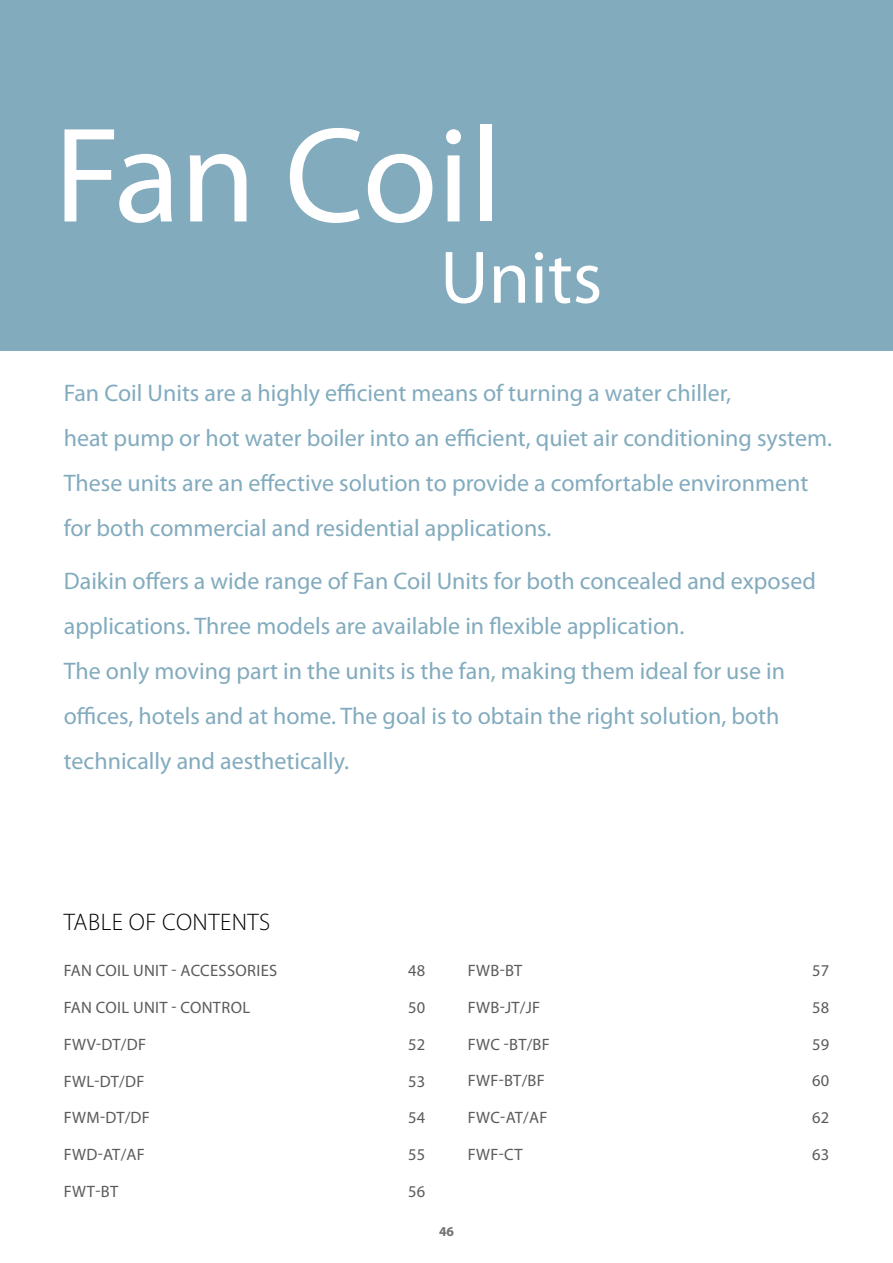
<style>
.page{position:relative;width:893px;height:1263px;background:#fff}
.page>*{position:absolute;margin:0;border:0;box-sizing:border-box;transform-origin:0 0}
.t1{font:136.5px "Myriad Pro";color:#fff}
.t2{font:75px "Myriad Pro";color:#fff}
.t3{font:24px/45px "Myriad Pro";color:#82abbe}
.t4{font:300 24px "Myriad Pro";letter-spacing:.02em;color:#000}
.t5{font:16.5px "Myriad Pro";letter-spacing:.02em;color:#5a5b5d}
.t6{font:700 13.5px "Myriad Pro";color:#707172}
</style>
<div class="page">
<div style="left:0;top:0;width:893px;height:351px;background:#82abbe"></div>
<h1 class="t1" style="left:54px;top:91px;width:449px">Fan Coil</h1>
<h2 class="t2" style="left:440px;top:231px;width:164px">Units</h2>
<p class="t3" style="left:64px;top:370px;width:770px">Fan Coil Units are a highly efficient means of turning a water chiller,<br>heat pump or hot water boiler into an efficient, quiet air conditioning system.<br>These units are an effective solution to provide a comfortable environment for both commercial and residential applications.</p>
<p class="t3" style="left:64px;top:558px;width:754px">Daikin offers a wide range of Fan Coil Units for both concealed and exposed applications. Three models are available in flexible application.<br>The only moving part in the units is the fan, making them ideal for use in offices, hotels and at home. The goal is to obtain the right solution, both technically and aesthetically.</p>
<p class="t4" style="left:64px;top:907px;width:13px">TABL</p>
<p class="t4" style="left:112px;top:907px;width:160px">E OF CO NTENTS</p>
<p class="t5" style="left:64px;top:960px;width:126px">FAn COIL UNIT - accessories</p>
<p class="t5" style="left:408px;top:960px;width:18px">48</p>
<p class="t5" style="left:64px;top:997px;width:188px">FAn COIL UNIT - CONTROL</p>
<p class="t5" style="left:408px;top:997px;width:18px">50</p>
<p class="t5" style="left:64px;top:1034px;width:12px">fwv</p>
<p class="t5" style="left:96px;top:1034px;width:38px">-dt/df</p>
<p class="t5" style="left:408px;top:1034px;width:18px">52</p>
<p class="t5" style="left:64px;top:1071px;width:11px">fwl</p>
<p class="t5" style="left:95px;top:1071px;width:38px">-dt/df</p>
<p class="t5" style="left:408px;top:1071px;width:18px">53</p>
<p class="t5" style="left:64px;top:1107px;width:74px">fwm-dt/df</p>
<p class="t5" style="left:408px;top:1107px;width:18px">54</p>
<p class="t5" style="left:64px;top:1144px;width:12px">fwd</p>
<p class="t5" style="left:98px;top:1144px;width:39px">-at/af</p>
<p class="t5" style="left:408px;top:1144px;width:18px">55</p>
<p class="t5" style="left:64px;top:1181px;width:47px">FWT-bt</p>
<p class="t5" style="left:408px;top:1181px;width:18px">56</p>
<p class="t6" style="left:439px;top:1223px;width:16px">46</p>
<p class="t5" style="left:468px;top:960px;width:47px">FWb-bt</p>
<p class="t5" style="left:812px;top:960px;width:18px">57</p>
<p class="t5" style="left:468px;top:997px;width:11px">fwb</p>
<p class="t5" style="left:500px;top:997px;width:37px">-jt/jf</p>
<p class="t5" style="left:812px;top:997px;width:18px">58</p>
<p class="t5" style="left:468px;top:1034px;width:72px">FWC -bt/bf</p>
<p class="t5" style="left:812px;top:1034px;width:18px">59</p>
<p class="t5" style="left:468px;top:1071px;width:79px">FWF-BT/BF</p>
<p class="t5" style="left:812px;top:1071px;width:18px">60</p>
<p class="t5" style="left:468px;top:1107px;width:81px">FWC-AT/AF</p>
<p class="t5" style="left:812px;top:1107px;width:18px">62</p>
<p class="t5" style="left:468px;top:1144px;width:56px">FWF-CT</p>
<p class="t5" style="left:812px;top:1144px;width:18px">63</p>
</div>
